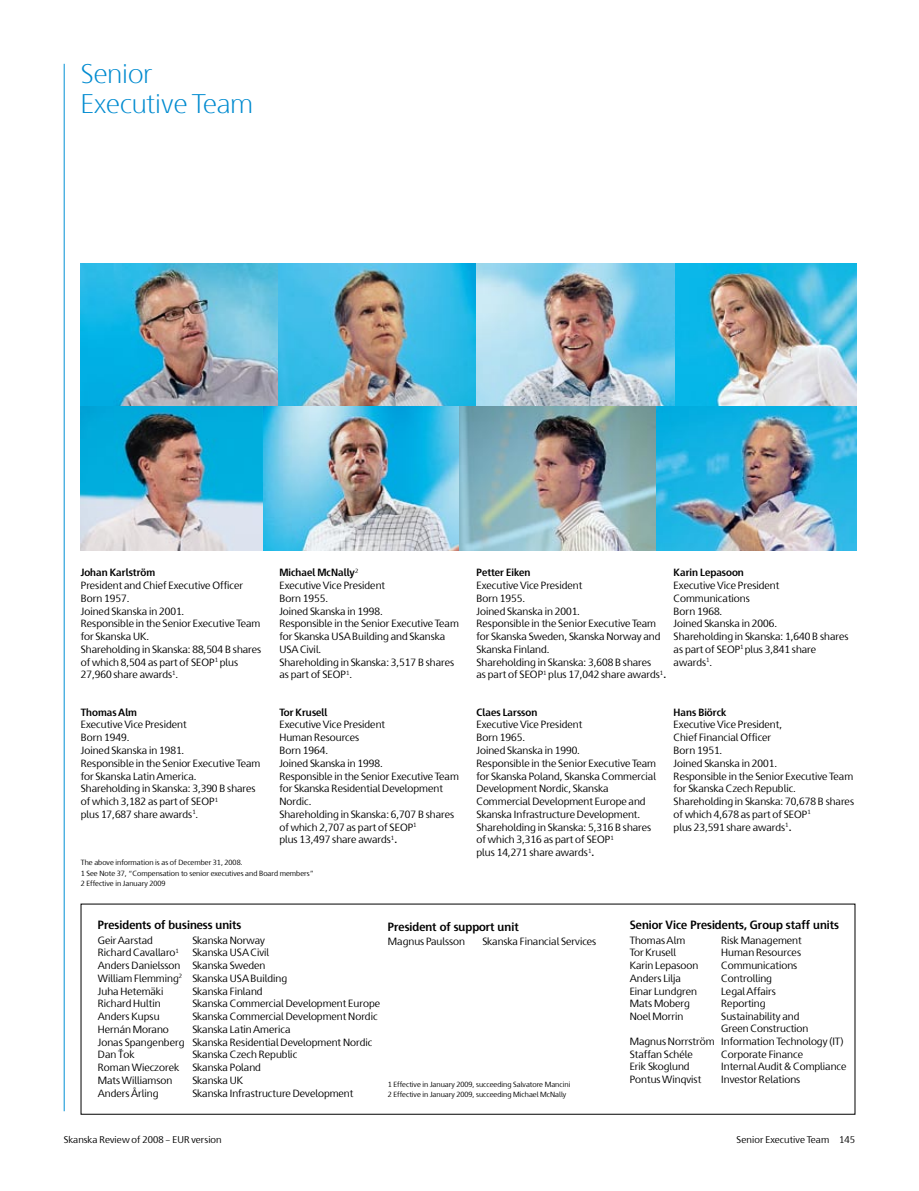
<style>
.page{position:relative;width:919px;height:1191px;background:#fff}
.page>*{position:absolute;margin:0;border:0;box-sizing:border-box;transform-origin:0 0}
.t1{font:300 27px/30px "Skanska Sans Pro";color:#008bd0}
.t2{font:700 12px "Skanska Sans Pro";color:#000}
.t3{font:10.5px/12.8px "Skanska Sans Pro";color:#000}
.t4{font:700 10.5px "Skanska Sans Pro";color:#000}
.t5{font:9.75px "Skanska Sans Pro";letter-spacing:.01em;color:#000}
.t6{font:7.5px/10.5px "Skanska Sans Pro";color:#000}
.s1{font-weight:700}
.s2{font-size:13.5px}
</style>
<div class="page">
<hr style="left:64px;top:64px;width:1px;height:1047px;background:#0090d4">
<img style="left:81px;top:264px;width:395px;height:142px">
<img style="left:476px;top:264px;width:380px;height:142px">
<img style="left:262px;top:406px;width:197px;height:145px">
<img style="left:459px;top:406px;width:197px;height:145px">
<img style="left:656px;top:406px;width:200px;height:145px">
<img style="left:81px;top:406px;width:181px;height:145px">
<h1 class="t1" style="left:81px;top:59px;width:174px">Senior<br>Executive Team</h1>
<p class="t4" style="left:81px;top:566px;width:76px">Johan Karlström</p>
<p class="t3" style="left:81px;top:579px;width:182px">President and Chief Executive Officer<br>Born 1957.<br>Joined Skanska in 2001.<br>Responsible in the Senior Executive Team for Skanska UK.<br>Shareholding in Skanska: 88,504 B shares of which 8,504 as part of SEOP<sup>1</sup> plus<br>27,960 share awards<sup>1</sup>.</p>
<p class="t3" style="left:279px;top:566px;width:181px"><span class="s1">Michael McNally</span><sup>2<br></sup>Executive Vice President<br>Born 1955.<br>Joined Skanska in 1998.<br>Responsible in the Senior Executive Team for Skanska USA Building and Skanska<br>USA Civil.<br>Shareholding in Skanska: 3,517 B shares as part of SEOP<sup>1</sup>.</p>
<p class="t4" style="left:279px;top:706px;width:50px">Tor Krusell</p>
<p class="t3" style="left:279px;top:718px;width:181px">Executive Vice President<br>Human Resources<br>Born 1964.<br>Joined Skanska in 1998.<br>Responsible in the Senior Executive Team for Skanska Residential Development<br>Nordic.<br>Shareholding in Skanska: 6,707 B shares of which 2,707 as part of SEOP<sup>1<br></sup>plus 13,497 share awards<sup>1</sup><span class="s2">.</span></p>
<p class="t6" style="left:81px;top:857px;width:234px">The above information is as of December 31, 2008.<br>1 See Note 37, “Compensation to senior executives and Board members”<br>2 Effective in January 2009</p>
<p class="t4" style="left:81px;top:706px;width:58px">Thomas Alm</p>
<p class="t3" style="left:81px;top:718px;width:181px">Executive Vice President<br>Born 1949.<br>Joined Skanska in 1981.<br>Responsible in the Senior Executive Team for Skanska Latin America.<br>Shareholding in Skanska: 3,390 B shares of which 3,182 as part of SEOP<sup>1<br></sup>plus 17,687 share awards<sup>1</sup>.</p>
<p class="t4" style="left:476px;top:566px;width:55px">Petter Eiken</p>
<p class="t3" style="left:476px;top:579px;width:191px">Executive Vice President<br>Born 1955.<br>Joined Skanska in 2001.<br>Responsible in the Senior Executive Team for Skanska Sweden, Skanska Norway and<br>Skanska Finland.<br>Shareholding in Skanska: 3,608 B shares<br>as part of SEOP<sup>1</sup> plus 17,042 share awards<sup>1</sup><span class="s2">.</span></p>
<p class="t4" style="left:673px;top:566px;width:72px">Karin Lepasoon</p>
<p class="t3" style="left:673px;top:579px;width:176px">Executive Vice President<br>Communications<br>Born 1968.<br>Joined Skanska in 2006.<br>Shareholding in Skanska: 1,640 B shares as part of SEOP<sup>1</sup> plus 3,841 share awards<sup>1</sup>.</p>
<p class="t4" style="left:476px;top:706px;width:62px">Claes Larsson</p>
<p class="t3" style="left:476px;top:718px;width:181px">Executive Vice President<br>Born 1965.<br>Joined Skanska in 1990.<br>Responsible in the Senior Executive Team for Skanska Poland, Skanska Commercial<br>Development Nordic, Skanska<br>Commercial Development Europe and<br>Skanska Infrastructure Development.<br>Shareholding in Skanska: 5,316 B shares of which 3,316 as part of SEOP<sup>1<br></sup>plus 14,271 share awards<sup>1</sup><span class="s2">.</span></p>
<p class="t4" style="left:673px;top:706px;width:54px">Hans Biörck</p>
<p class="t3" style="left:673px;top:718px;width:182px">Executive Vice President,<br>Chief Financial Officer<br>Born 1951.<br>Joined Skanska in 2001.<br>Responsible in the Senior Executive Team for Skanska Czech Republic.<br>Shareholding in Skanska: 70,678 B shares of which 4,678 as part of SEOP<sup>1<br></sup>plus 23,591 share awards<sup>1</sup><span class="s2">.</span></p>
<p class="t2" style="left:98px;top:918px;width:145px">Presidents of business units</p>
<p class="t3" style="left:98px;top:933px;width:57px">Geir Aarstad</p>
<p class="t3" style="left:192px;top:933px;width:74px">Skanska Norway</p>
<p class="t3" style="left:98px;top:946px;width:82px">Richard Cavallaro<sup>1</sup></p>
<p class="t3" style="left:98px;top:946px;width:191px;text-indent:95px">Skanska USA Civil<br>Anders Danielsson Skanska Sweden<br>William Flemming<sup>2</sup> Skanska USA Building<br>Juha Hetemäki</p>
<p class="t3" style="left:192px;top:984px;width:72px">Skanska Finland</p>
<p class="t3" style="left:98px;top:997px;width:64px">Richard Hultin</p>
<p class="t3" style="left:192px;top:997px;width:189px">Skanska Commercial Development Europe</p>
<p class="t3" style="left:98px;top:1010px;width:63px">Anders Kupsu</p>
<p class="t3" style="left:192px;top:1010px;width:187px">Skanska Commercial Development Nordic</p>
<p class="t3" style="left:98px;top:1023px;width:73px">Hernán Morano</p>
<p class="t3" style="left:98px;top:1023px;width:276px;text-indent:94px">Skanska Latin America<br>Jonas Spangenberg Skanska Residential Development Nordic<br>Dan Ťok</p>
<p class="t3" style="left:98px;top:1048px;width:201px;text-indent:94px">Skanska Czech Republic<br>Roman Wieczorek Skanska Poland<br>Mats Williamson</p>
<p class="t3" style="left:192px;top:1074px;width:52px">Skanska UK</p>
<p class="t3" style="left:98px;top:1086px;width:62px">Anders Årling</p>
<p class="t3" style="left:192px;top:1086px;width:162px">Skanska Infrastructure Development</p>
<p class="t2" style="left:388px;top:919px;width:132px">President of support unit</p>
<p class="t3" style="left:388px;top:934px;width:79px">Magnus Paulsson</p>
<p class="t3" style="left:482px;top:934px;width:115px">Skanska Financial Services</p>
<p class="t6" style="left:388px;top:1078px;width:184px">1 Effective in January 2009, succeeding Salvatore Mancini<br>2 Effective in January 2009, succeeding Michael McNally</p>
<p class="t2" style="left:629px;top:918px;width:211px">Senior Vice Presidents, Group staff units</p>
<p class="t3" style="left:629px;top:933px;width:57px">Thomas Alm</p>
<p class="t3" style="left:721px;top:933px;width:82px">Risk Management</p>
<p class="t3" style="left:629px;top:946px;width:48px">Tor Krusell</p>
<p class="t3" style="left:721px;top:946px;width:81px">Human Resources</p>
<p class="t3" style="left:629px;top:959px;width:70px">Karin Lepasoon</p>
<p class="t3" style="left:721px;top:959px;width:78px">Communications</p>
<p class="t3" style="left:629px;top:972px;width:53px">Anders Lilja</p>
<p class="t3" style="left:721px;top:972px;width:52px">Controlling</p>
<p class="t3" style="left:629px;top:984px;width:69px">Einar Lundgren</p>
<p class="t3" style="left:721px;top:984px;width:56px">Legal Affairs</p>
<p class="t3" style="left:629px;top:997px;width:62px">Mats Moberg</p>
<p class="t3" style="left:721px;top:997px;width:46px">Reporting</p>
<p class="t3" style="left:629px;top:1010px;width:55px">Noel Morrin</p>
<p class="t3" style="left:721px;top:1010px;width:80px">Sustainability and</p>
<p class="t3" style="left:721px;top:1022px;width:89px">Green Construction</p>
<p class="t3" style="left:629px;top:1035px;width:215px">Magnus Norrström Information Technology (IT)</p>
<p class="t3" style="left:629px;top:1047px;width:65px">Staffan Schéle</p>
<p class="t3" style="left:721px;top:1047px;width:83px">Corporate Finance</p>
<p class="t3" style="left:629px;top:1060px;width:61px">Erik Skoglund</p>
<p class="t3" style="left:721px;top:1060px;width:127px">Internal Audit &amp; Compliance</p>
<p class="t3" style="left:629px;top:1073px;width:73px">Pontus Winqvist</p>
<p class="t3" style="left:721px;top:1073px;width:80px">Investor Relations</p>
<p class="t5" style="left:64px;top:1134px;width:159px">Skanska Review of 2008 – EUR version</p>
<p class="t5" style="left:736px;top:1134px;width:120px">Senior Executive Team 145</p>
</div>
